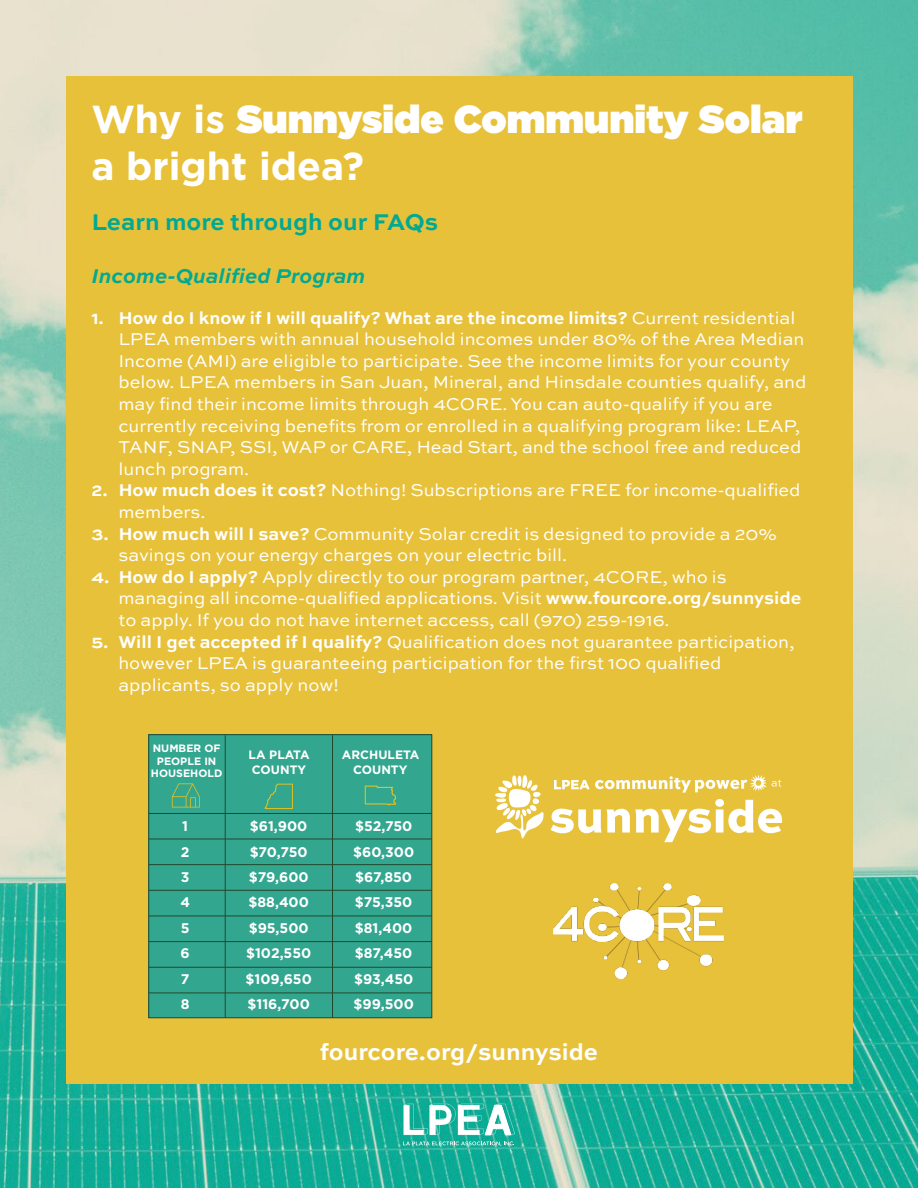
<style>
.page{position:relative;width:918px;height:1188px;background:#fff}
.page>*{position:absolute;margin:0;border:0;box-sizing:border-box;transform-origin:0 0}
.t1{font:900 39px/46.8px "Gotham";color:#fff}
.t2{font:700 24px "Sweet Sans Pro";color:#00a993}
.t3{font:700 24px "Sweet Sans Pro";color:#fff}
.t4{font:italic 700 21px "Sweet Sans Pro";color:#00a993}
.t5{font:18px/21.6px "Sweet Sans Pro";color:#fff}
.t6{font:700 13.95px/25.5px "Gotham";color:#fff}
.t7{font:700 12.15px/14.5px "Gotham";color:#fff}
.t8{font:700 10.65px/12.8px "Gotham";color:#fff;text-align:center}
.s1{font-weight:700}
</style>
<div class="page">
<img style="left:0;top:1px;width:918px;height:1187px">
<div style="left:66px;top:76px;width:786px;height:1008px;background:#e8c13b"></div>
<svg style="left:403px;top:1141px;width:112px;height:5px"></svg>
<svg style="left:404px;top:1104px;width:111px;height:31px"></svg>
<div style="left:149px;top:735px;width:283px;height:283px;background:#33a690"></div>
<div style="left:148px;top:734px;width:284px;height:284px;border:1px solid #23482b"></div>
<hr style="left:149px;top:839px;width:283px;height:1px;background:#23482b">
<hr style="left:149px;top:864px;width:283px;height:1px;background:#23482b">
<hr style="left:149px;top:890px;width:283px;height:1px;background:#23482b">
<hr style="left:149px;top:916px;width:283px;height:1px;background:#23482b">
<hr style="left:149px;top:941px;width:283px;height:1px;background:#23482b">
<hr style="left:149px;top:967px;width:283px;height:1px;background:#23482b">
<hr style="left:149px;top:993px;width:283px;height:1px;background:#23482b">
<hr style="left:225px;top:735px;width:1px;height:283px;background:#23482b">
<hr style="left:332px;top:735px;width:1px;height:283px;background:#23482b">
<svg style="left:172px;top:783px;width:28px;height:25px"></svg>
<hr style="left:149px;top:813px;width:283px;height:1px;background:#23482b">
<svg style="left:365px;top:786px;width:31px;height:19px"></svg>
<svg style="left:265px;top:784px;width:28px;height:25px"></svg>
<img style="left:553px;top:883px;width:171px;height:97px">
<svg style="left:495px;top:775px;width:49px;height:63px"></svg>
<svg style="left:551px;top:799px;width:231px;height:43px"></svg>
<svg style="left:554px;top:775px;width:212px;height:18px"></svg>
<svg style="left:772px;top:780px;width:9px;height:7px"></svg>
<h1 class="t1" style="left:91px;top:96px;width:712px"><span class="s1">Why is</span> Sunnyside Community Solar <span class="s1">a bright idea?</span></h1>
<p class="t2" style="left:91px;top:204px;width:348px">Learn more through our FAQs</p>
<p class="t4" style="left:91px;top:260px;width:276px">Income-Qualified Program</p>
<p class="t5" style="left:118px;top:306px;width:690px;text-indent:-27px"><span class="s1">1. How do I know if I will qualify? What are the income limits?</span> Current residential LPEA members with annual household incomes under 80% of the Area Median Income (AMI) are eligible to participate. See the income limits for your county below. LPEA members in San Juan, Mineral, and Hinsdale counties qualify, and may find their income limits through 4CORE. You can auto-qualify if you are currently receiving benefits from or enrolled in a qualifying program like: LEAP, TANF, SNAP, SSI, WAP or CARE, Head Start, and the school free and reduced lunch program.</p>
<p class="t5" style="left:118px;top:479px;width:684px;text-indent:-27px"><span class="s1">2. How much does it cost?</span> Nothing! Subscriptions are FREE for income-qualified members.</p>
<p class="t5" style="left:118px;top:522px;width:660px;text-indent:-27px"><span class="s1">3. How much will I save?</span> Community Solar credit is designed to provide a 20% savings on your energy charges on your electric bill.</p>
<p class="t5" style="left:118px;top:565px;width:684px;text-indent:-27px"><span class="s1">4. How do I apply?</span> Apply directly to our program partner, 4CORE, who is managing all income-qualified applications. Visit <span class="s1">www.fourcore.org/sunnyside </span>to apply. If you do not have internet access, call (970) 259-1916.</p>
<p class="t5" style="left:118px;top:630px;width:678px;text-indent:-27px"><span class="s1">5. Will I get accepted if I qualify?</span> Qualification does not guarantee participation, however LPEA is guaranteeing participation for the first 100 qualified applicants, so apply now!</p>
<p class="t8" style="left:151px;top:742px;width:73px">NUMBER OF<br>PEOPLE IN<br>HOUSEHOLD</p>
<p class="t7" style="left:342px;top:747px;width:79px;text-align:center">ARCHULETA<br>COUNTY</p>
<p class="t7" style="left:249px;top:748px;width:63px">LA PLATA<br>COUNTY</p>
<p class="t6" style="left:180px;top:813px;width:11px">1<br>2<br>3<br>4<br>5<br>6<br>7<br>8</p>
<p class="t6" style="left:246px;top:813px;width:67px">$61,900 $70,750 $79,600 $88,400 $95,500 $102,550</p>
<p class="t6" style="left:246px;top:966px;width:68px">$109,650</p>
<p class="t6" style="left:248px;top:991px;width:64px">$116,700</p>
<p class="t6" style="left:355px;top:813px;width:59px">$52,750</p>
<p class="t6" style="left:353px;top:839px;width:63px">$60,300</p>
<p class="t6" style="left:355px;top:864px;width:58px">$67,850</p>
<p class="t6" style="left:355px;top:890px;width:59px">$75,350</p>
<p class="t6" style="left:355px;top:915px;width:59px">$81,400</p>
<p class="t6" style="left:355px;top:941px;width:59px">$87,450</p>
<p class="t6" style="left:354px;top:966px;width:61px">$93,450</p>
<p class="t6" style="left:353px;top:991px;width:62px">$99,500</p>
<p class="t3" style="left:320px;top:1033px;width:280px">fourcore.org/sunnyside</p>
</div>
